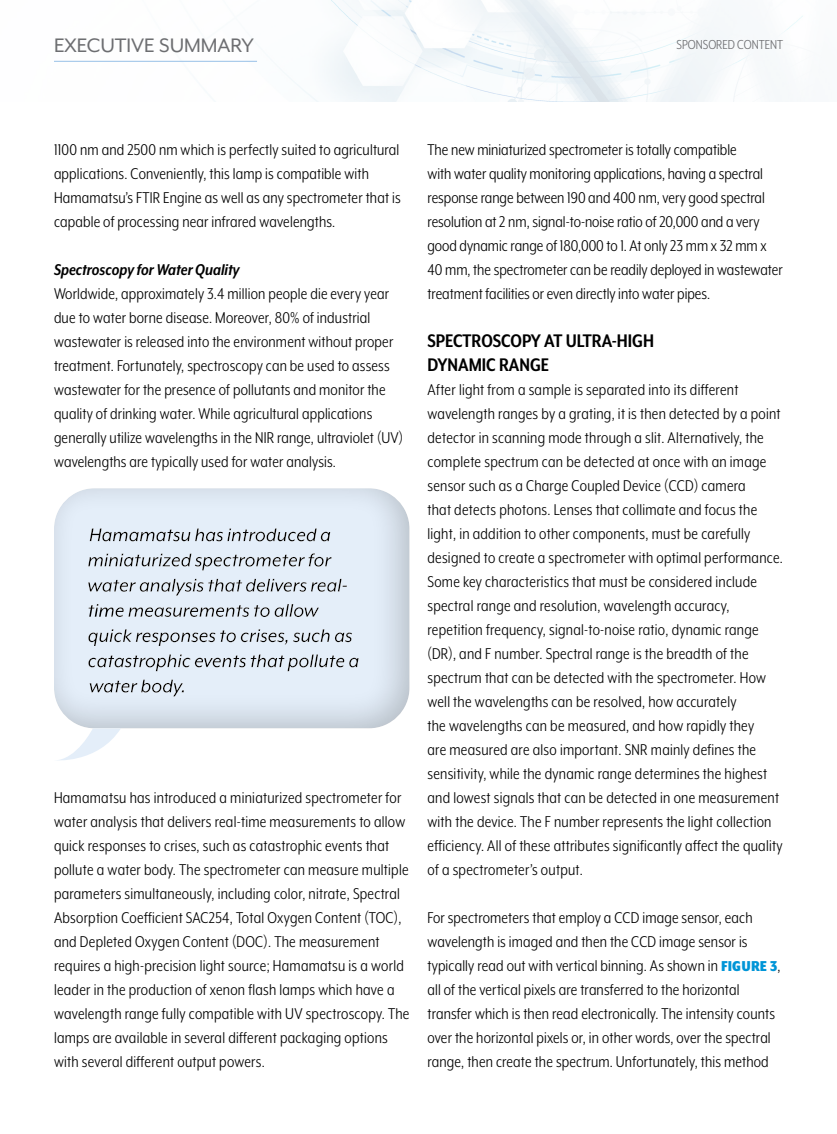
<style>
.page{position:relative;width:837px;height:1134px;background:#fff}
.page>*{position:absolute;margin:0;border:0;box-sizing:border-box;transform-origin:0 0}
.t1{font:22.5px "Mr Eaves XL Mod OT";color:#6d6e71}
.t2{font:700 21px/24px "Mr Eaves XL Mod Nar OT";color:#000}
.t3{font:18px/24px "Mr Eaves XL Mod Nar OT";letter-spacing:.015em;color:#000}
.t4{font:italic 700 18px "Mr Eaves XL Mod Nar OT";color:#000}
.t5{font:15px "Mr Eaves XL Mod Nar OT";color:#6d6e71}
.s1{font-weight:900;font-size:16.5px;color:#0095d7}
</style>
<div class="page">
<img style="left:54px;top:0;width:749px;height:102px">
<hr style="left:54px;top:61px;width:203px;height:1px;background:#97c0e7">
<div style="left:28px;top:467px;width:407px;height:261px;background:#000;opacity:.21"></div>
<svg style="left:58px;top:728px;width:63px;height:33px"></svg>
<p class="t1" style="left:54px;top:33px;width:201px">EXECUTIVE SUMMARY</p>
<p class="t5" style="left:677px;top:36px;width:108px">SPONSORED CONTENT</p>
<p class="t3" style="left:54px;top:138px;width:348px">1100 nm and 2500 nm which is perfectly suited to agricultural applications. Conveniently, this lamp is compatible with Hamamatsu’s FTIR Engine as well as any spectrometer that is capable of processing near infrared wavelengths.</p>
<p class="t4" style="left:54px;top:260px;width:187px">Spectroscopy for Water Quality</p>
<p class="t3" style="left:54px;top:281px;width:351px">Worldwide, approximately 3.4 million people die every year due to water borne disease. Moreover, 80% of industrial wastewater is released into the environment without proper treatment. Fortunately, spectroscopy can be used to assess wastewater for the presence of pollutants and monitor the quality of drinking water. While agricultural applications generally utilize wavelengths in the NIR range, ultraviolet (UV) wavelengths are typically used for water analysis.</p>
<p class="t3" style="left:54px;top:785px;width:357px">Hamamatsu has introduced a miniaturized spectrometer for water analysis that delivers real-time measurements to allow quick responses to crises, such as catastrophic events that pollute a water body. The spectrometer can measure multiple parameters simultaneously, including color, nitrate, Spectral Absorption Coefficient SAC254, Total Oxygen Content (TOC), and Depleted Oxygen Content (DOC). The measurement requires a high-precision light source; Hamamatsu is a world leader in the production of xenon flash lamps which have a wavelength range fully compatible with UV spectroscopy. The lamps are available in several different packaging options with several different output powers.</p>
<p class="t3" style="left:428px;top:137px;width:357px">The new miniaturized spectrometer is totally compatible<br>with water quality monitoring applications, having a spectral response range between 190 and 400 nm, very good spectral resolution at 2 nm, signal-to-noise ratio of 20,000 and a very good dynamic range of 180,000 to 1. At only 23 mm x 32 mm x 40 mm, the spectrometer can be readily deployed in wastewater treatment facilities or even directly into water pipes.</p>
<p class="t2" style="left:428px;top:329px;width:228px">SPECTROSCOPY AT ULTRA-HIGH<br>DYNAMIC RANGE</p>
<p class="t3" style="left:428px;top:378px;width:357px">After light from a sample is separated into its different wavelength ranges by a grating, it is then detected by a point detector in scanning mode through a slit. Alternatively, the complete spectrum can be detected at once with an image sensor such as a Charge Coupled Device (CCD) camera<br>that detects photons. Lenses that collimate and focus the light, in addition to other components, must be carefully designed to create a spectrometer with optimal performance.<br>Some key characteristics that must be considered include spectral range and resolution, wavelength accuracy, repetition frequency, signal-to-noise ratio, dynamic range (DR), and F number. Spectral range is the breadth of the spectrum that can be detected with the spectrometer. How well the wavelengths can be resolved, how accurately<br>the wavelengths can be measured, and how rapidly they<br>are measured are also important. SNR mainly defines the sensitivity, while the dynamic range determines the highest and lowest signals that can be detected in one measurement with the device. The F number represents the light collection efficiency. All of these attributes significantly affect the quality of a spectrometer’s output.</p>
<p class="t3" style="left:428px;top:905px;width:355px">For spectrometers that employ a CCD image sensor, each wavelength is imaged and then the CCD image sensor is typically read out with vertical binning. As shown in <span class="s1">FIGURE 3</span>, all of the vertical pixels are transferred to the horizontal transfer which is then read electronically. The intensity counts over the horizontal pixels or, in other words, over the spectral range, then create the spectrum. Unfortunately, this method</p>
</div>
